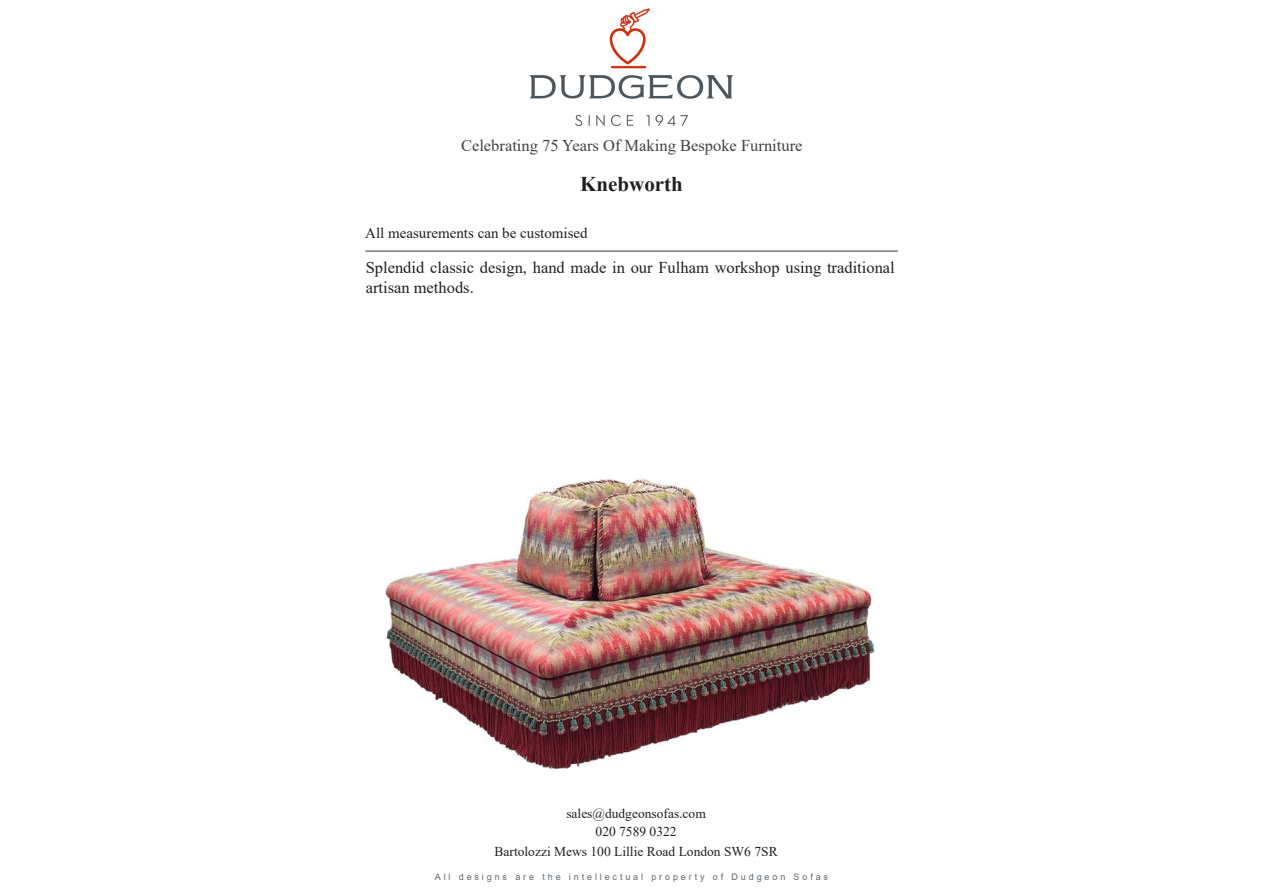
<style>
.page{position:relative;width:1263px;height:893px;background:#fff}
.page>*{position:absolute;margin:0;border:0;box-sizing:border-box;transform-origin:0 0}
.t1{font:700 21px "Times New Roman";color:#231f20}
.t2{font:16.5px/19.8px "Times New Roman";color:#231f20}
.t3{font:16.5px "Times New Roman";color:#414243}
.t4{font:15px "Times New Roman";color:#231f20}
.t5{font:13.5px/18px "Times New Roman";color:#231f20;text-align:center}
.t6{font:9px "Arial";letter-spacing:.32em;color:#5d666d}
</style>
<div class="page">
<img style="left:529px;top:8px;width:205px;height:119px">
<hr style="left:365px;top:250px;width:533px;height:2px;background:#86888b">
<img style="left:385px;top:479px;width:490px;height:290px">
<p class="t3" style="left:461px;top:134px;width:343px">Celebrating 75 Years Of Making Bespoke Furniture</p>
<p class="t1" style="left:580px;top:169px;width:104px">Knebworth</p>
<p class="t4" style="left:365px;top:222px;width:224px">All measurements can be customised</p>
<p class="t2" style="left:366px;top:257px;width:531px">Splendid classic design, hand made in our Fulham workshop using traditional artisan methods.</p>
<p class="t5" style="left:566px;top:804px;width:141px">sales@dudgeonsofas.com<br>020 7589 0322</p>
<p class="t5" style="left:494px;top:842px;width:285px">Bartolozzi Mews 100 Lillie Road London SW6 7SR</p>
<p class="t6" style="left:435px;top:871px;width:395px">All designs are the intellectual property of Dudgeon Sofas</p>
</div>
